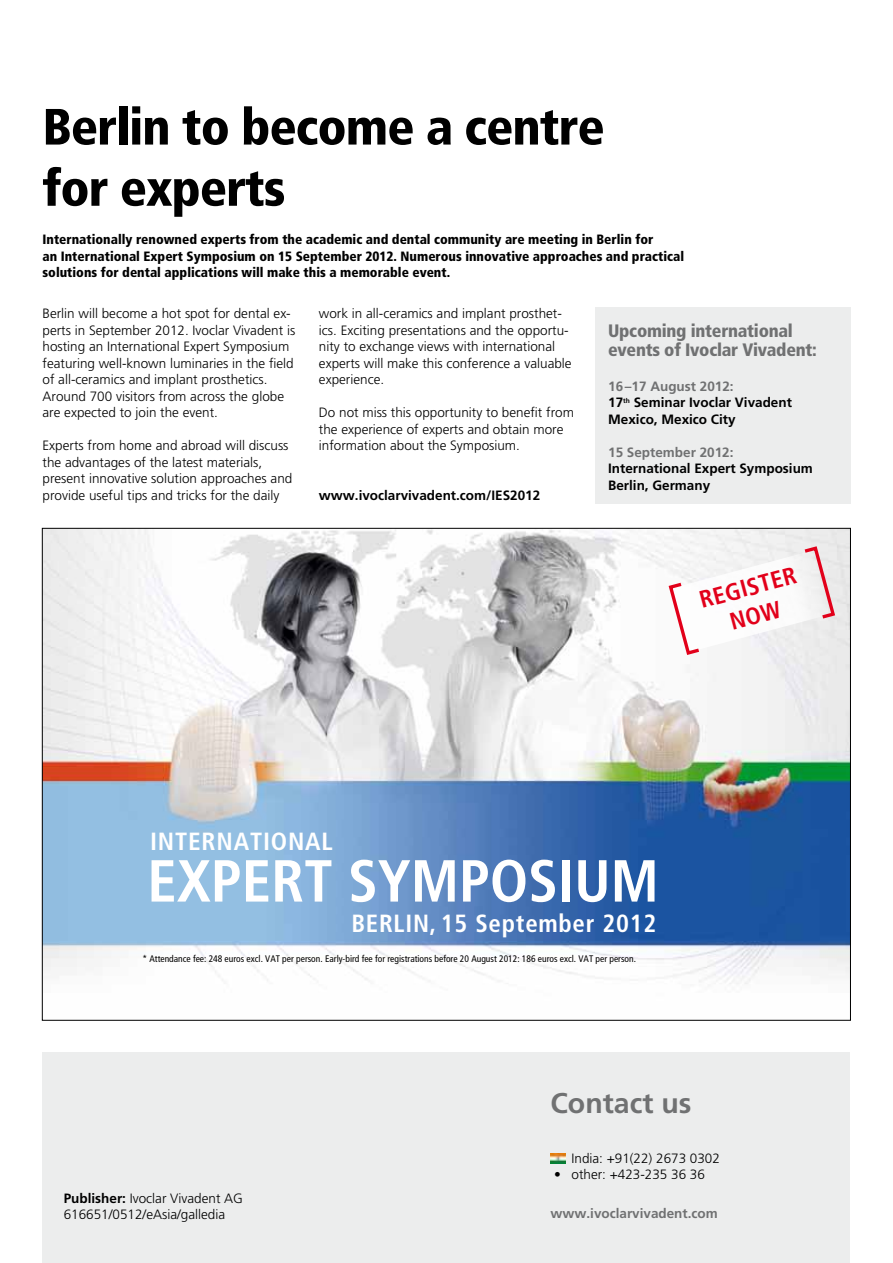
<style>
.page{position:relative;width:893px;height:1263px;background:#fff}
.page>*{position:absolute;margin:0;border:0;box-sizing:border-box;transform-origin:0 0}
.t1{font:700 condensed 59.25px "Frutiger";color:#fff}
.t2{font:900 condensed 51px/61.2px "Frutiger";letter-spacing:-.02em;color:#000}
.t3{font:700 28.5px "Frutiger";color:#707172}
.t4{font:700 condensed 24.9px "Frutiger";letter-spacing:.03em;color:#fff}
.t5{font:700 condensed 24px/28.8px "Frutiger";color:#e2001a;text-align:center}
.t6{font:900 condensed 18px/19.5px "Frutiger";letter-spacing:-.015em;color:#707172}
.t7{font:300 13.5px/16.5px "Frutiger";color:#000}
.t8{font:900 condensed 13.5px/16.5px "Frutiger";color:#000}
.t9{font:700 13.5px/16.5px "Frutiger";color:#000}
.t10{font:700 13.5px "Frutiger";color:#707172}
.t11{font:condensed 9.45px "Frutiger";color:#000}
.s1{color:#707172}
.s2{font-weight:700}
</style>
<div class="page">
<div style="left:43px;top:1052px;width:807px;height:211px;background:#eceded"></div>
<img style="left:551px;top:1153px;width:15px;height:10px">
<img style="left:44px;top:530px;width:805px;height:454px">
<svg style="left:667px;top:544px;width:170px;height:113px"></svg>
<div style="left:595px;top:307px;width:255px;height:196px;background:#eceded"></div>
<h2 class="t2" style="left:43px;top:96px;width:564px">Berlin to become a centre for experts</h2>
<p class="t8" style="left:43px;top:231px;width:643px">Internationally renowned experts from the academic and dental community are meeting in Berlin for<br>an International Expert Symposium on 15 September 2012. Numerous innovative approaches and practical solutions for dental applications will make this a memorable event.</p>
<p class="t7" style="left:43px;top:305px;width:254px">Berlin will become a hot spot for dental ex&shy;perts in September 2012. Ivoclar Vivadent is hosting an International Expert Symposium featuring well-known luminaries in the field of all-ceramics and implant prosthetics.<br>Around 700 visitors from across the globe are expected to join the event.</p>
<p class="t7" style="left:43px;top:437px;width:251px">Experts from home and abroad will discuss the advantages of the latest materials, present innovative solution approaches and provide useful tips and tricks for the daily</p>
<p class="t7" style="left:319px;top:305px;width:254px">work in all-ceramics and implant prosthet&shy;ics. Exciting presentations and the opportu&shy;nity to exchange views with international experts will make this conference a valuable experience.</p>
<p class="t7" style="left:319px;top:404px;width:257px">Do not miss this opportunity to benefit from the experience of experts and obtain more information about the Symposium.</p>
<p class="t9" style="left:319px;top:487px;width:223px">www.ivoclarvivadent.com/IES2012</p>
<h3 class="t6" style="left:608px;top:321px;width:210px">Upcoming international events of Ivoclar Vivadent:</h3>
<p class="t9" style="left:608px;top:378px;width:185px"><span class="s1">16–17 August 2012:<br></span>17<sup>th</sup> Seminar Ivoclar Vivadent<br>Mexico, Mexico City</p>
<p class="t10" style="left:608px;top:444px;width:127px">15 September 2012:</p>
<p class="t9" style="left:608px;top:460px;width:206px">International Expert Symposium<br>Berlin, Germany</p>
<h3 class="t5" style="left:696px;top:586px;width:96px;rotate:-15deg">r egister now</h3>
<h3 class="t4" style="left:150px;top:826px;width:15px">INTERN</h3>
<h3 class="t4" style="left:234px;top:826px;width:31px">ATION</h3>
<h3 class="t4" style="left:305px;top:826px;width:29px">AL</h3>
<h1 class="t1" style="left:147px;top:846px;width:124px">EXPERT</h1>
<h1 class="t1" style="left:348px;top:846px;width:312px">SYMPOSI UM</h1>
<h3 class="t4" style="left:351px;top:909px;width:307px">BERLIN, 15 September 2012</h3>
<p class="t11" style="left:142px;top:953px;width:495px">* Attendance fee: 248 euros excl. VAT per person. Early-bird fee for registrations before 20 August 2012: 186 euros excl. VAT per person.</p>
<p class="t7" style="left:64px;top:1190px;width:181px"><span class="s2">Publisher:</span> Ivoclar Vivadent AG<br>616651/0512/eAsia/galledia</p>
<h3 class="t3" style="left:550px;top:1087px;width:142px">Contact us</h3>
<p class="t7" style="left:571px;top:1150px;width:150px">India: +91(22) 2673 0302</p>
<p class="t7" style="left:554px;top:1167px;width:152px">• other: +423-235 36 36</p>
<p class="t10" style="left:550px;top:1206px;width:169px">www.ivoclarvivadent.com</p>
</div>
